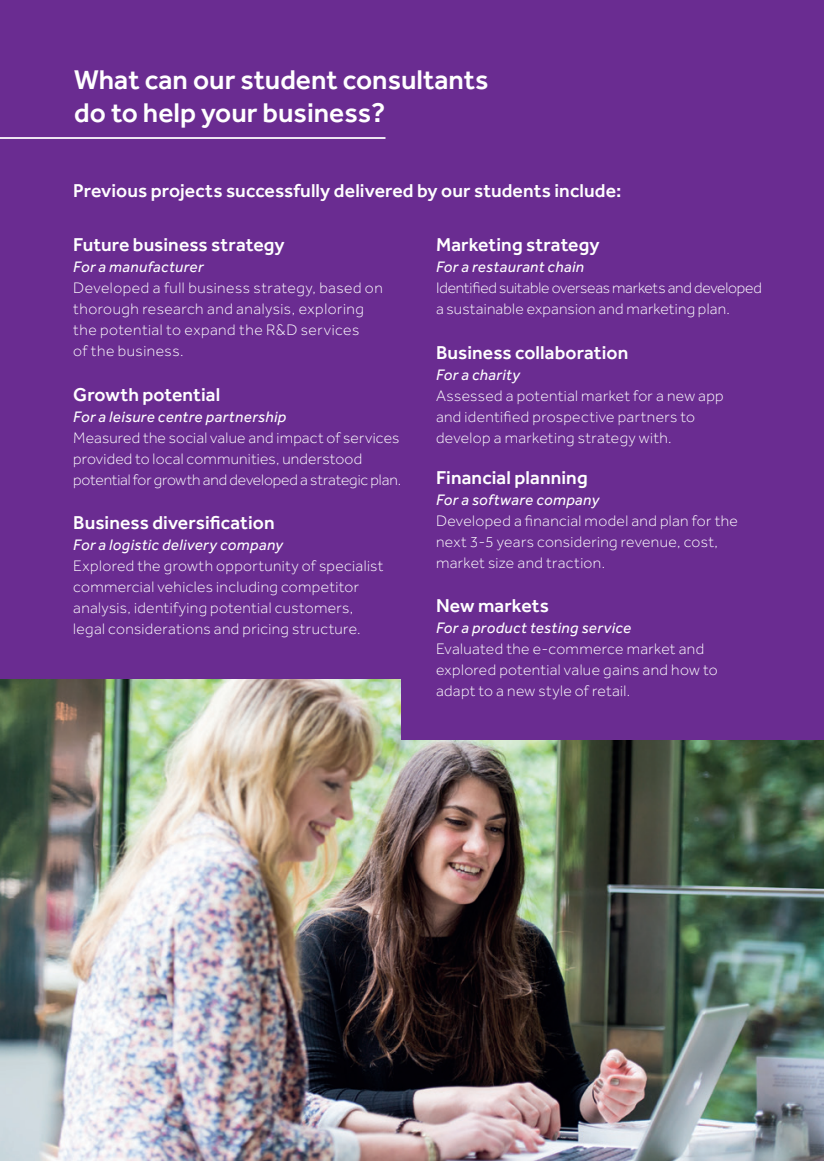
<style>
.page{position:relative;width:824px;height:1161px;background:#fff}
.page>*{position:absolute;margin:0;border:0;box-sizing:border-box;transform-origin:0 0}
.t1{font:500 28px/33.6px "Effra";color:#fff}
.t2{font:500 19.25px "Effra";letter-spacing:.005em;color:#fff}
.t3{font:300 15.75px/21px "Effra";letter-spacing:.02em;color:#fff}
.t4{font:italic 15.75px "Effra";letter-spacing:.025em;color:#fff}
.t5{font:300 15.75px/21px "Effra";letter-spacing:-.005em;color:#fff}
</style>
<div class="page">
<div style="left:0;top:0;width:823px;height:1161px;background:#6a2c91"></div>
<img style="left:1px;top:680px;width:822px;height:481px">
<div style="left:401px;top:0;width:422px;height:739px;background:#6a2c91"></div>
<hr style="left:0;top:0;width:1px;height:1161px;background:#c8e8ed">
<hr style="left:0;top:137px;width:385px;height:2px;background:#fff">
<h1 class="t1" style="left:74px;top:62px;width:416px">What can our student consultants do to help your business?</h1>
<p class="t2" style="left:73px;top:179px;width:549px">Previous projects successfully delivered by our students include:</p>
<p class="t2" style="left:73px;top:233px;width:213px">Future business strategy</p>
<p class="t4" style="left:73px;top:258px;width:132px">For a manufacturer</p>
<p class="t3" style="left:73px;top:277px;width:311px">Developed a full business strategy, based on thorough research and analysis, exploring the potential to expand the R&amp;D services<br>of the business.</p>
<p class="t2" style="left:73px;top:383px;width:148px">Growth potential</p>
<p class="t4" style="left:73px;top:407px;width:215px">For a leisure centre partnership</p>
<p class="t3" style="left:73px;top:427px;width:329px">Measured the social value and impact of services provided to local communities, understood potential for growth and developed a strategic plan.</p>
<p class="t2" style="left:73px;top:511px;width:203px">Business diversification</p>
<p class="t4" style="left:73px;top:536px;width:211px">For a logistic delivery company</p>
<p class="t3" style="left:73px;top:555px;width:312px">Explored the growth opportunity of specialist commercial vehicles including competitor analysis, identifying potential customers, legal considerations and pricing structure.</p>
<p class="t2" style="left:436px;top:233px;width:165px">Marketing strategy</p>
<p class="t4" style="left:436px;top:258px;width:149px">For a restaurant chain</p>
<p class="t5" style="left:436px;top:277px;width:327px">Identified suitable overseas markets and developed a sustainable expansion and marketing plan.</p>
<p class="t2" style="left:436px;top:341px;width:194px">Business collaboration</p>
<p class="t4" style="left:436px;top:365px;width:85px">For a charity</p>
<p class="t3" style="left:436px;top:385px;width:289px">Assessed a potential market for a new app and identified prospective partners to develop a marketing strategy with.</p>
<p class="t2" style="left:436px;top:466px;width:153px">Financial planning</p>
<p class="t4" style="left:436px;top:490px;width:165px">For a software company</p>
<p class="t3" style="left:436px;top:510px;width:303px">Developed a financial model and plan for the next 3-5 years considering revenue, cost, market size and traction.</p>
<p class="t2" style="left:436px;top:594px;width:115px">New markets</p>
<p class="t4" style="left:436px;top:618px;width:197px">For a product testing service</p>
<p class="t3" style="left:436px;top:638px;width:283px">Evaluated the e-commerce market and explored potential value gains and how to adapt to a new style of retail.</p>
</div>
